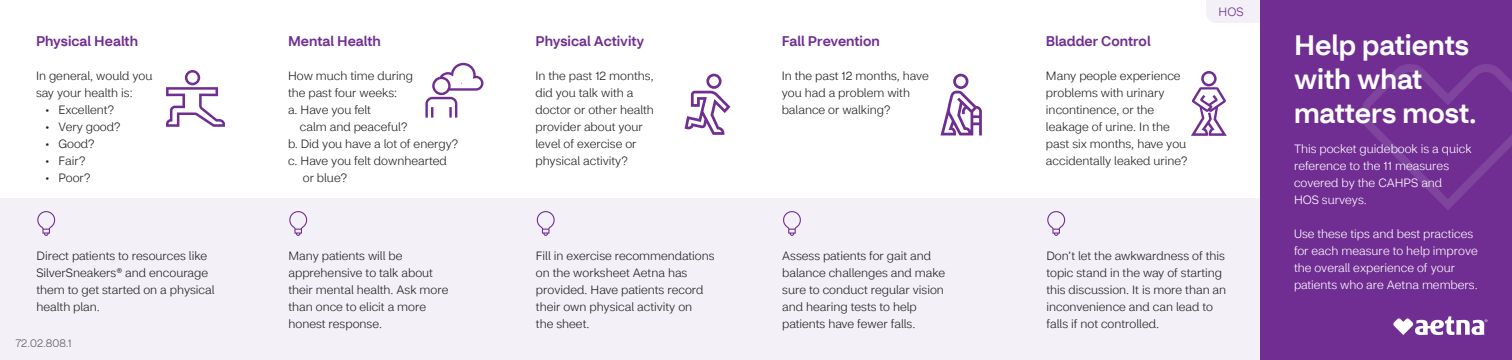
<style>
.page{position:relative;width:1512px;height:360px;background:#fff}
.page>*{position:absolute;margin:0;border:0;box-sizing:border-box;transform-origin:0 0}
.t1{font:500 28px/33.6px "CVS Health Sans";color:#fff}
.t2{font:500 14px "CVS Health Sans";color:#702d92}
.t3{font:300 12px/17px "CVS Health Sans";color:#231f20}
.t4{font:300 12px/17px "CVS Health Sans";color:#fff}
.t5{font:300 12px "CVS Health Sans";color:#702d92}
.t6{font:300 11px "CVS Health Sans";color:#231f20}
</style>
<div class="page">
<div style="left:1260px;top:0;width:252px;height:360px;background:#702d92"></div>
<svg style="left:1361px;top:64px;width:151px;height:146px"></svg>
<svg style="left:1206px;top:0;width:54px;height:23px"></svg>
<div style="left:0;top:198px;width:1260px;height:162px;background:#f3f1f7"></div>
<svg style="left:166px;top:70px;width:59px;height:57px"></svg>
<svg style="left:425px;top:63px;width:58px;height:55px"></svg>
<svg style="left:37px;top:211px;width:18px;height:25px"></svg>
<svg style="left:289px;top:211px;width:18px;height:25px"></svg>
<svg style="left:537px;top:211px;width:18px;height:25px"></svg>
<svg style="left:783px;top:211px;width:18px;height:25px"></svg>
<svg style="left:1047px;top:211px;width:18px;height:25px"></svg>
<svg style="left:685px;top:74px;width:46px;height:61px"></svg>
<svg style="left:940px;top:74px;width:42px;height:61px"></svg>
<svg style="left:1191px;top:71px;width:36px;height:65px"></svg>
<svg style="left:1393px;top:316px;width:94px;height:19px"></svg>
<p class="t2" style="left:36px;top:33px;width:104px">Physical Health</p>
<p class="t3" style="left:36px;top:68px;width:118px">In general, would you say your health is:</p>
<p class="t3" style="left:45px;top:102px;width:71px">• Excellent?</p>
<p class="t3" style="left:45px;top:119px;width:77px">• Very good?</p>
<p class="t3" style="left:45px;top:136px;width:51px">• Good?</p>
<p class="t3" style="left:45px;top:153px;width:42px">• Fair?</p>
<p class="t3" style="left:45px;top:170px;width:47px">• Poor?</p>
<p class="t2" style="left:288px;top:33px;width:94px">Mental Health</p>
<p class="t3" style="left:288px;top:68px;width:127px">How much time during the past four weeks:</p>
<p class="t3" style="left:300px;top:102px;width:109px;text-indent:-12px">a. Have you felt<br>calm and peaceful?</p>
<p class="t3" style="left:288px;top:136px;width:172px">b. Did you have a lot of energy?</p>
<p class="t3" style="left:303px;top:153px;width:146px;text-indent:-15px">c. Have you felt downhearted or blue?</p>
<p class="t2" style="left:536px;top:33px;width:110px">Physical Activity</p>
<p class="t3" style="left:536px;top:68px;width:120px">In the past 12 months, did you talk with a doctor or other health provider about your level of exercise or physical activity?</p>
<p class="t2" style="left:782px;top:33px;width:99px">Fall Prevention</p>
<p class="t3" style="left:782px;top:68px;width:149px">In the past 12 months, have you had a problem with</p>
<p class="t3" style="left:782px;top:102px;width:110px">balance or walking?</p>
<p class="t2" style="left:1046px;top:33px;width:106px">Bladder Control</p>
<p class="t3" style="left:1046px;top:68px;width:136px">Many people experience problems with urinary</p>
<p class="t3" style="left:1046px;top:102px;width:143px">incontinence, or the leakage of urine. In the past six months, have you accidentally leaked urine?</p>
<p class="t5" style="left:1219px;top:5px;width:27px">HOS</p>
<p class="t3" style="left:36px;top:247px;width:180px">Direct patients to resources like<br>SilverSneakers® and encourage them to get started on a physical health plan.</p>
<p class="t3" style="left:288px;top:247px;width:162px">Many patients will be apprehensive to talk about their mental health. Ask more than once to elicit a more honest response.</p>
<p class="t3" style="left:536px;top:247px;width:180px">Fill in exercise recommendations on the worksheet Aetna has provided. Have patients record their own physical activity on<br>the sheet.</p>
<p class="t3" style="left:782px;top:247px;width:164px">Assess patients for gait and balance challenges and make sure to conduct regular vision and hearing tests to help patients have fewer falls.</p>
<p class="t3" style="left:1046px;top:247px;width:181px">Don’t let the awkwardness of this topic stand in the way of starting this discussion. It is more than an inconvenience and can lead to falls if not controlled.</p>
<p class="t6" style="left:15px;top:336px;width:58px">72.02.808.1</p>
<p class="t1" style="left:1294px;top:29px;width:184px">Help patients with what matters most.</p>
<p class="t4" style="left:1294px;top:140px;width:179px">This pocket guidebook is a quick reference to the 11 measures covered by the CAHPS and<br>HOS surveys.</p>
<p class="t4" style="left:1294px;top:225px;width:185px">Use these tips and best practices for each measure to help improve the overall experience of your patients who are Aetna members.</p>
</div>
